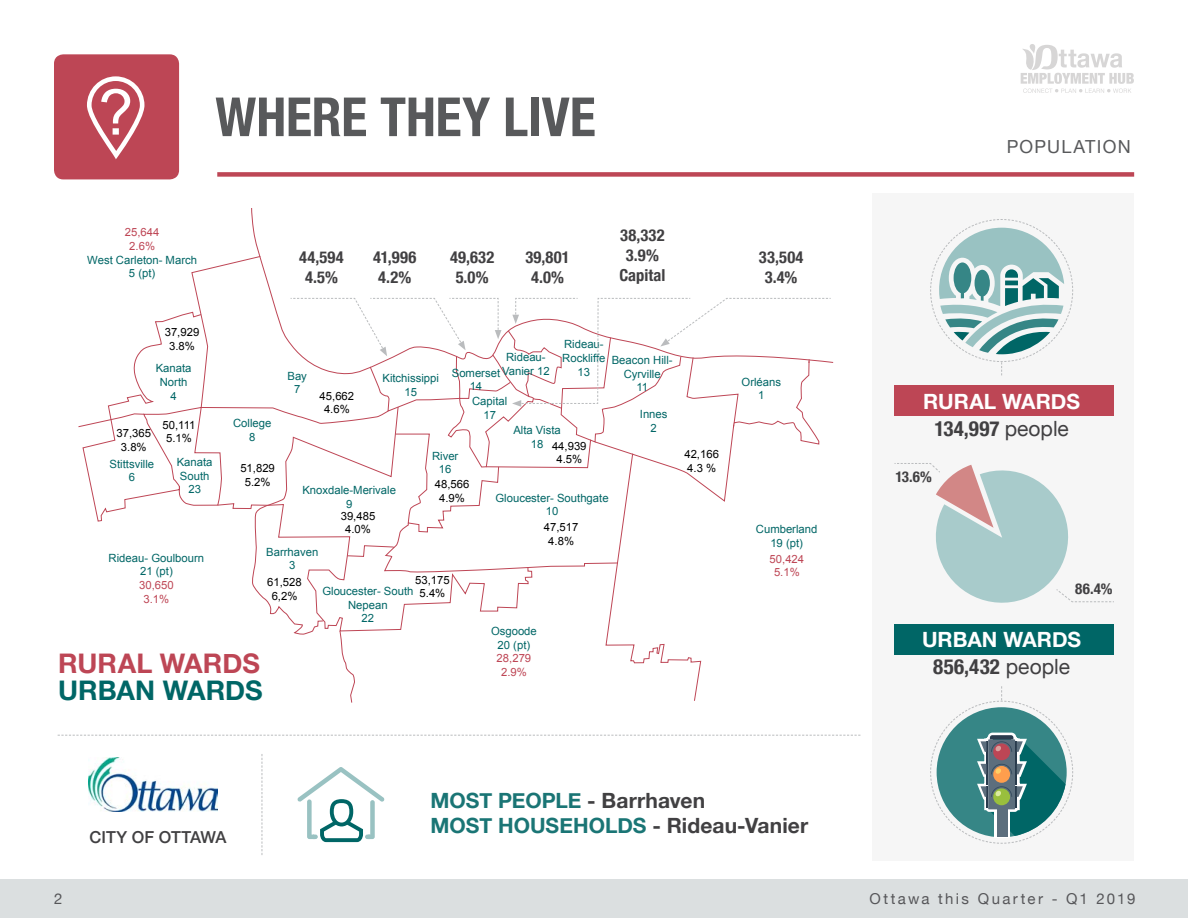
<style>
.page{position:relative;width:1188px;height:918px;background:#fff}
.page>*{position:absolute;margin:0;border:0;box-sizing:border-box;transform-origin:0 0}
.t1{font:700 condensed 54px "Helvetica Neue";letter-spacing:-.005em;color:#58595b}
.t2{font:700 27px "Helvetica Neue";color:#bd4655}
.t3{font:700 27px "Helvetica Neue";color:#066}
.t4{font:700 21px/25.2px "Helvetica Neue";color:#1a7575}
.t5{font:700 21px/27px "Helvetica Neue";color:#fff;text-align:center}
.t6{font:18px "Helvetica Neue";letter-spacing:.07em;color:#58595b}
.t7{font:700 condensed 16.5px/19.8px "Helvetica Neue";letter-spacing:.015em;color:#414042;text-align:center}
.t8{font:500 16.5px "Helvetica Neue";color:#414042}
.t9{font:15px "Helvetica Neue";color:#565659}
.t10{font:700 condensed 15px "Helvetica Neue";color:#414042}
.t11{font:11.25px/13.5px "Arial";color:#066;text-align:center}
.t12{font:11.25px/13.5px "Arial";color:#000;text-align:center}
.t13{font:11.25px/13.5px "Arial";color:#be4655;text-align:center}
.s1{color:#414042}
.s2{font-stretch:condensed;color:#414042}
.s3{font-weight:400;color:#414042}
</style>
<div class="page">
<div style="left:872px;top:193px;width:261px;height:668px;background:#f6f6f6"></div>
<div style="left:895px;top:624px;width:219px;height:30px;background:#066"></div>
<div style="left:895px;top:386px;width:219px;height:30px;background:#bd4655"></div>
<img style="left:89px;top:757px;width:128px;height:55px">
<svg style="left:58px;top:735px;width:802px;height:1px"></svg>
<svg style="left:930px;top:219px;width:143px;height:156px"></svg>
<svg style="left:930px;top:686px;width:143px;height:158px"></svg>
<div style="left:997px;top:808px;width:10px;height:29px;background:#5c6e7d"></div>
<svg style="left:894px;top:463px;width:220px;height:140px"></svg>
<svg style="left:262px;top:754px;width:1px;height:101px"></svg>
<svg style="left:297px;top:767px;width:88px;height:75px"></svg>
<svg style="left:78px;top:256px;width:753px;height:447px"></svg>
<div style="left:54px;top:54px;width:125px;height:125px;background:#bd4655;border-radius:9px"></div>
<div style="left:217px;top:172px;width:917px;height:5px;background:#bd4655"></div>
<svg style="left:87px;top:76px;width:57px;height:84px"></svg>
<div style="left:0;top:880px;width:1188px;height:38px;background:#dbdfe0"></div>
<svg style="left:1021px;top:44px;width:113px;height:49px"></svg>
<h1 class="t1" style="left:215px;top:72px;width:382px">WHERE THEY LIVE</h1>
<p class="t13" style="left:125px;top:226px;width:36px">25,644<br>2.6%</p>
<p class="t11" style="left:87px;top:253px;width:111px">West Carleton- March<br>5 (pt(</p>
<h3 class="t7" style="left:299px;top:247px;width:46px">44,594<br>4.5%</h3>
<h3 class="t7" style="left:373px;top:247px;width:45px">41,996<br>4.2%</h3>
<h3 class="t7" style="left:450px;top:247px;width:46px">49,632<br>5.0%</h3>
<h3 class="t7" style="left:526px;top:247px;width:46px">39,801<br>4.0%</h3>
<h3 class="t7" style="left:619px;top:224px;width:48px">38,332<br>3.9%<br>Capital</h3>
<p class="t12" style="left:165px;top:326px;width:36px">37,929<br>3.8%</p>
<p class="t11" style="left:156px;top:362px;width:37px">Kanata<br>North<br>4</p>
<p class="t12" style="left:117px;top:427px;width:36px">37,365<br>3.8%</p>
<p class="t11" style="left:110px;top:457px;width:46px">Stittsville<br>6</p>
<p class="t12" style="left:162px;top:418px;width:34px">50,111<br>5.1%</p>
<p class="t11" style="left:177px;top:456px;width:37px">Kanata<br>South<br>23</p>
<p class="t11" style="left:233px;top:416px;width:40px">College<br>8</p>
<p class="t12" style="left:240px;top:462px;width:36px">51,829<br>5.2%</p>
<p class="t11" style="left:564px;top:338px;width:41px">Rideau-</p>
<p class="t11" style="left:578px;top:365px;width:14px">13</p>
<p class="t11" style="left:624px;top:367px;width:39px">Cyrville</p>
<p class="t11" style="left:506px;top:351px;width:41px">Rideau-</p>
<p class="t11" style="left:562px;top:351px;width:45px">Rockliffe</p>
<p class="t11" style="left:612px;top:353px;width:62px">Beacon Hill-</p>
<p class="t11" style="left:636px;top:381px;width:13px">11</p>
<p class="t11" style="left:640px;top:408px;width:29px">Innes<br>2</p>
<p class="t11" style="left:287px;top:369px;width:21px">Bay<br>7</p>
<p class="t11" style="left:382px;top:372px;width:58px">Kitchissippi<br>15</p>
<p class="t11" style="left:452px;top:366px;width:50px">Somerset<br>14</p>
<p class="t11" style="left:502px;top:364px;width:49px">Vanier 12</p>
<p class="t12" style="left:320px;top:389px;width:36px">45,662<br>4.6%</p>
<p class="t11" style="left:472px;top:395px;width:37px">Capital<br>17</p>
<p class="t11" style="left:513px;top:424px;width:49px">Alta Vista</p>
<p class="t12" style="left:552px;top:439px;width:36px">44,939</p>
<p class="t11" style="left:531px;top:437px;width:14px">18</p>
<p class="t11" style="left:432px;top:449px;width:28px">River<br>16</p>
<p class="t12" style="left:435px;top:478px;width:36px">48,566</p>
<p class="t12" style="left:556px;top:453px;width:27px">4.5%</p>
<p class="t11" style="left:302px;top:484px;width:95px">Knoxdale-Merivale</p>
<p class="t11" style="left:495px;top:491px;width:115px">Gloucester- Southgate<br>10</p>
<p class="t12" style="left:544px;top:521px;width:36px">47,517<br>4.8%</p>
<p class="t12" style="left:439px;top:491px;width:27px">4.9%</p>
<p class="t11" style="left:346px;top:497px;width:8px">9</p>
<p class="t12" style="left:341px;top:509px;width:36px">39,485<br>4.0%</p>
<p class="t11" style="left:109px;top:551px;width:97px">Rideau- Goulbourn<br>21 (pt(</p>
<p class="t13" style="left:139px;top:578px;width:36px">30,650<br>3.1%</p>
<p class="t11" style="left:266px;top:545px;width:54px">Barrhaven<br>3</p>
<p class="t12" style="left:267px;top:576px;width:36px">61,528</p>
<p class="t12" style="left:415px;top:573px;width:36px">53,175<br>5.4%</p>
<p class="t11" style="left:322px;top:585px;width:93px">Gloucester- South</p>
<p class="t12" style="left:272px;top:589px;width:27px">6,2%</p>
<p class="t11" style="left:348px;top:598px;width:41px">Nepean<br>22</p>
<h2 class="t2" style="left:58px;top:642px;width:203px">RURAL WARDS</h2>
<h2 class="t3" style="left:58px;top:669px;width:206px">URBAN WARDS</h2>
<p class="t11" style="left:491px;top:625px;width:47px">Osgoode<br>20 (pt(</p>
<p class="t13" style="left:497px;top:652px;width:36px">28,279<br>2.9%</p>
<p class="t12" style="left:684px;top:447px;width:36px;text-align:left">42,166<br>4.3 %</p>
<h3 class="t7" style="left:759px;top:247px;width:46px">33,504<br>3.4%</h3>
<p class="t11" style="left:742px;top:375px;width:41px">Orléans<br>1</p>
<p class="t11" style="left:756px;top:522px;width:63px">Cumberland<br>19 (pt(</p>
<p class="t13" style="left:770px;top:552px;width:36px">50,424<br>5.1%</p>
<h3 class="t9" style="left:54px;top:888px;width:10px">2</h3>
<h3 class="t8" style="left:89px;top:824px;width:139px">CITY OF OTTAWA</h3>
<h3 class="t4" style="left:430px;top:789px;width:379px">MOST PEOPLE <span class="s1">- Barrhaven<br></span>MOST HOUSEHOLDS <span class="s1">- Rideau-Vanier</span></h3>
<h3 class="t6" style="left:1007px;top:134px;width:126px">POPULATION</h3>
<h3 class="t5" style="left:923px;top:389px;width:158px">RURAL WARDS<br><span class="s2">134,997</span> <span class="s3">people</span></h3>
<h3 class="t10" style="left:895px;top:465px;width:38px">13.6%</h3>
<h3 class="t10" style="left:1075px;top:576px;width:39px">86.4%</h3>
<h3 class="t5" style="left:922px;top:627px;width:161px">URBAN WARDS<br><span class="s2">856,432</span> <span class="s3">people</span></h3>
<h3 class="t9" style="left:870px;top:888px;width:62px">O att w a</h3>
<h3 class="t9" style="left:938px;top:888px;width:32px">ht si</h3>
<h3 class="t9" style="left:978px;top:888px;width:67px">Q u a etr r</h3>
<h3 class="t9" style="left:1052px;top:888px;width:7px">-</h3>
<h3 class="t9" style="left:1066px;top:888px;width:23px">Q1</h3>
<h3 class="t9" style="left:1096px;top:888px;width:40px">2019</h3>
</div>
